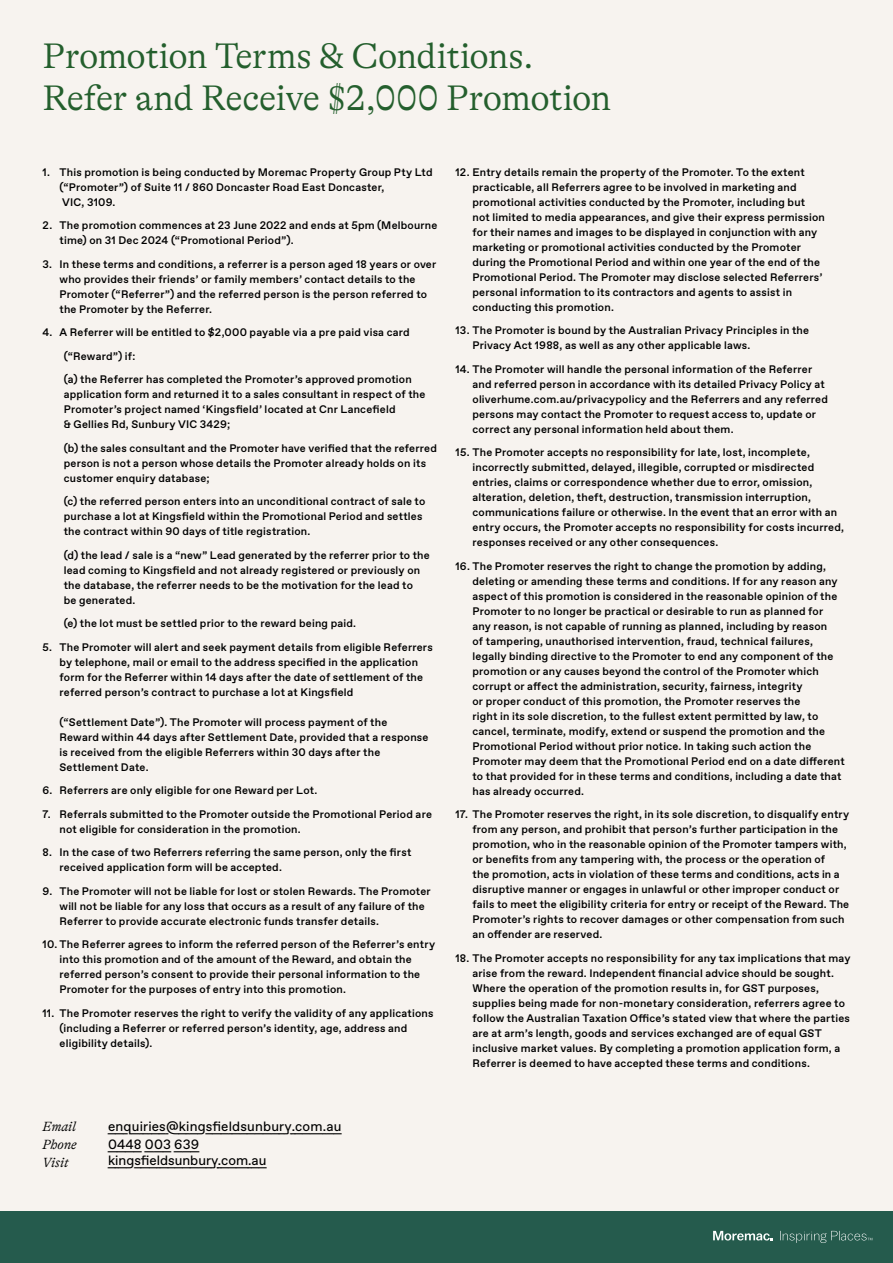
<style>
.page{position:relative;width:893px;height:1263px;background:#f7f3ef}
.page>*{position:absolute;margin:0;border:0;box-sizing:border-box;transform-origin:0 0}
.t1{font:300 36px/42px "GT Alpina";letter-spacing:-.015em;color:#245f2d}
.t2{font:13.5px/18px "ABC Favorit Lining";letter-spacing:.005em;color:#000}
.t3{font:italic 300 13.5px/18px "GT Alpina";color:#000;text-align:justify}
.t4{font:500 10.95px/15px "ABC Favorit";letter-spacing:.02em;color:#000}
</style>
<div class="page">
<div style="left:0;top:1211px;width:893px;height:52px;background:#255b4d"></div>
<svg style="left:713px;top:1231px;width:60px;height:9px"></svg>
<svg style="left:780px;top:1231px;width:92px;height:12px"></svg>
<h1 class="t1" style="left:43px;top:35px;width:570px">Promotion Terms &amp; Conditions.<br>Refer and Receive $2,000 Promotion</h1>
<p class="t4" style="left:60px;top:165px;width:375px;text-indent:-17px">1. This promotion is being conducted by Moremac Property Group Pty Ltd (“Promoter”) of Suite 11 / 860 Doncaster Road East Doncaster,<br>VIC, 3109.</p>
<p class="t4" style="left:60px;top:218px;width:379px;text-indent:-17px">2. The promotion commences at 23 June 2022 and ends at 5pm (Melbourne time) on 31 Dec 2024 (“Promotional Period”).</p>
<p class="t4" style="left:60px;top:257px;width:378px;text-indent:-17px">3. In these terms and conditions, a referrer is a person aged 18 years or over who provides their friends’ or family members’ contact details to the Promoter (“Referrer”) and the referred person is the person referred to the Promoter by the Referrer.</p>
<p class="t4" style="left:64px;top:321px;width:349px;line-height:23.5px;text-indent:-21px">4. A Referrer will be entitled to $2,000 payable via a pre paid visa card (“Reward”) if:<br>(a) the Referrer has completed the Promoter’s approved promotion</p>
<p class="t4" style="left:64px;top:387px;width:363px">application form and returned it to a sales consultant in respect of the<br>Promoter’s project named ‘Kingsfield’ located at Cnr Lancefield<br>&amp; Gellies Rd, Sunbury VIC 3429;</p>
<p class="t4" style="left:64px;top:441px;width:375px">(b) the sales consultant and the Promoter have verified that the referred person is not a person whose details the Promoter already holds on its customer enquiry database;</p>
<p class="t4" style="left:64px;top:494px;width:363px">(c) the referred person enters into an unconditional contract of sale to purchase a lot at Kingsfield within the Promotional Period and settles the contract within 90 days of title registration.</p>
<p class="t4" style="left:64px;top:548px;width:367px">(d) the lead / sale is a “new” Lead generated by the referrer prior to the lead coming to Kingsfield and not already registered or previously on the database, the referrer needs to be the motivation for the lead to<br>be generated.</p>
<p class="t4" style="left:64px;top:616px;width:294px">(e) the lot must be settled prior to the reward being paid.</p>
<p class="t4" style="left:60px;top:640px;width:375px;text-indent:-17px">5. The Promoter will alert and seek payment details from eligible Referrers by telephone, mail or email to the address specified in the application form for the Referrer within 14 days after the date of settlement of the referred person’s contract to purchase a lot at Kingsfield</p>
<p class="t4" style="left:60px;top:715px;width:370px">(“Settlement Date”). The Promoter will process payment of the Reward within 44 days after Settlement Date, provided that a response is received from the eligible Referrers within 30 days after the Settlement Date.</p>
<p class="t4" style="left:43px;top:783px;width:276px">6. Referrers are only eligible for one Reward per Lot.</p>
<p class="t4" style="left:60px;top:807px;width:374px;text-indent:-17px">7. Referrals submitted to the Promoter outside the Promotional Period are not eligible for consideration in the promotion.</p>
<p class="t4" style="left:60px;top:845px;width:353px;text-indent:-17px">8. In the case of two Referrers referring the same person, only the first received application form will be accepted.</p>
<p class="t4" style="left:60px;top:884px;width:373px;text-indent:-17px">9. The Promoter will not be liable for lost or stolen Rewards. The Promoter will not be liable for any loss that occurs as a result of any failure of the<br>Referrer to provide accurate electronic funds transfer details.</p>
<p class="t4" style="left:60px;top:937px;width:377px;text-indent:-17px">10. The Referrer agrees to inform the referred person of the Referrer’s entry into this promotion and of the amount of the Reward, and obtain the referred person’s consent to provide their personal information to the Promoter for the purposes of entry into this promotion.</p>
<p class="t4" style="left:60px;top:1006px;width:375px;text-indent:-17px">11. The Promoter reserves the right to verify the validity of any applications (including a Referrer or referred person’s identity, age, address and eligibility details).</p>
<p class="t4" style="left:472px;top:165px;width:354px;text-indent:-17px">12. Entry details remain the property of the Promoter. To the extent practicable, all Referrers agree to be involved in marketing and promotional activities conducted by the Promoter, including but not limited to media appearances, and give their express permission for their names and images to be displayed in conjunction with any marketing or promotional activities conducted by the Promoter during the Promotional Period and within one year of the end of the Promotional Period. The Promoter may disclose selected Referrers’ personal information to its contractors and agents to assist in conducting this promotion.</p>
<p class="t4" style="left:472px;top:323px;width:338px;text-indent:-17px">13. The Promoter is bound by the Australian Privacy Principles in the<br>Privacy Act 1988, as well as any other applicable laws.</p>
<p class="t4" style="left:472px;top:362px;width:357px;text-indent:-17px">14. The Promoter will handle the personal information of the Referrer and referred person in accordance with its detailed Privacy Policy at oliverhume.com.au/privacypolicy and the Referrers and any referred persons may contact the Promoter to request access to, update or correct any personal information held about them.</p>
<p class="t4" style="left:472px;top:445px;width:373px;text-indent:-17px">15. The Promoter accepts no responsibility for late, lost, incomplete, incorrectly submitted, delayed, illegible, corrupted or misdirected entries, claims or correspondence whether due to error, omission, alteration, deletion, theft, destruction, transmission interruption, communications failure or otherwise. In the event that an error with an entry occurs, the Promoter accepts no responsibility for costs incurred, responses received or any other consequences.</p>
<p class="t4" style="left:472px;top:559px;width:374px;text-indent:-17px">16. The Promoter reserves the right to change the promotion by adding, deleting or amending these terms and conditions. If for any reason any aspect of this promotion is considered in the reasonable opinion of the Promoter to no longer be practical or desirable to run as planned for<br>any reason, is not capable of running as planned, including by reason<br>of tampering, unauthorised intervention, fraud, technical failures, legally binding directive to the Promoter to end any component of the promotion or any causes beyond the control of the Promoter which corrupt or affect the administration, security, fairness, integrity<br>or proper conduct of this promotion, the Promoter reserves the<br>right in its sole discretion, to the fullest extent permitted by law, to cancel, terminate, modify, extend or suspend the promotion and the Promotional Period without prior notice. In taking such action the Promoter may deem that the Promotional Period end on a date different to that provided for in these terms and conditions, including a date that has already occurred.</p>
<p class="t4" style="left:472px;top:807px;width:378px;text-indent:-17px">17. The Promoter reserves the right, in its sole discretion, to disqualify entry from any person, and prohibit that person’s further participation in the promotion, who in the reasonable opinion of the Promoter tampers with, or benefits from any tampering with, the process or the operation of<br>the promotion, acts in violation of these terms and conditions, acts in a disruptive manner or engages in unlawful or other improper conduct or fails to meet the eligibility criteria for entry or receipt of the Reward. The Promoter’s rights to recover damages or other compensation from such an offender are reserved.</p>
<p class="t4" style="left:472px;top:951px;width:379px;text-indent:-17px">18. The Promoter accepts no responsibility for any tax implications that may arise from the reward. Independent financial advice should be sought.<br>Where the operation of the promotion results in, for GST purposes, supplies being made for non-monetary consideration, referrers agree to follow the Australian Taxation Office’s stated view that where the parties are at arm’s length, goods and services exchanged are of equal GST inclusive market values. By completing a promotion application form, a Referrer is deemed to have accepted these terms and conditions.</p>
<p class="t3" style="left:43px;top:1117px;width:36px">Email Phone Visit</p>
<p class="t2" style="left:108px;top:1118px;width:235px">enquiries@kingsfieldsunbury.com.au<br>0448 003 639</p>
<p class="t2" style="left:108px;top:1152px;width:160px">kingsfieldsunbury.com.au</p>
</div>
